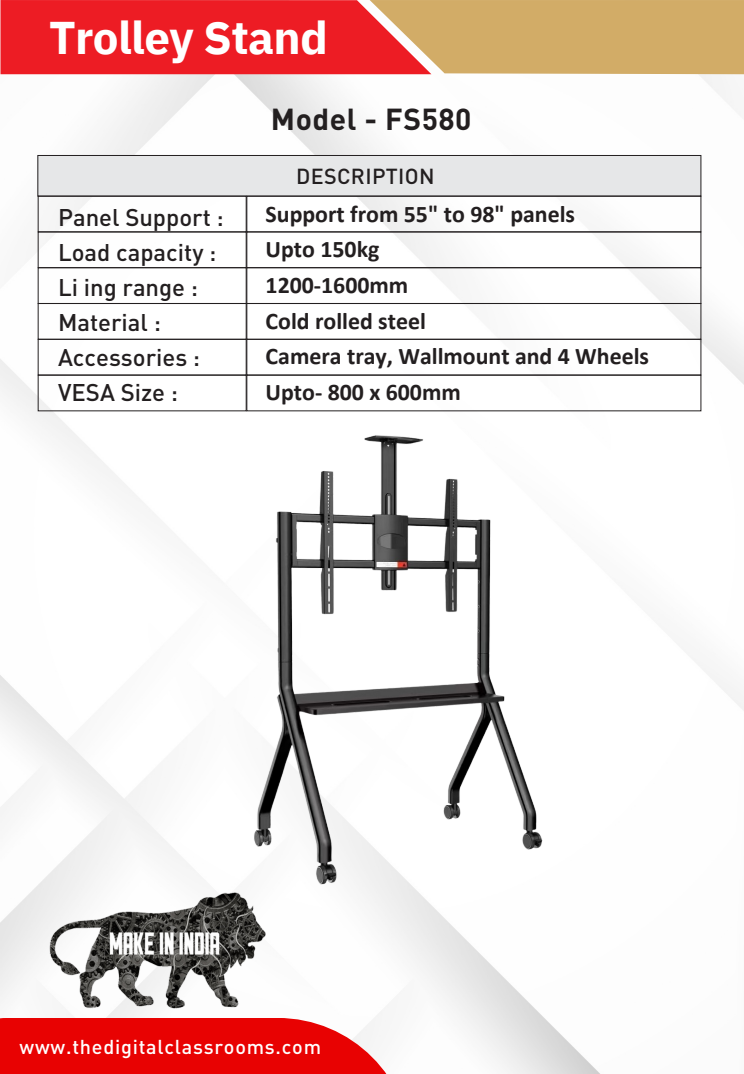
<style>
.page{position:relative;width:744px;height:1074px;background:#fff}
.page>*{position:absolute;margin:0;border:0;box-sizing:border-box;transform-origin:0 0}
.t1{font:700 45.72px "IBM Plex Sans";letter-spacing:-.015em;color:#fff}
.t2{font:700 30px "DIN";letter-spacing:.015em;color:#231f20}
.t3{font:700 23.88px/35.7px "Calibri";color:#231f20}
.t4{font:500 23.88px/35.1px "DIN";color:#231f20}
.t5{font:500 21.48px "DIN";letter-spacing:.015em;color:#231f20}
.t6{font:500 19.84px "DIN";letter-spacing:.04em;color:#fff}
</style>
<div class="page">
<img style="left:0;top:0;width:744px;height:1074px">
<svg style="left:1px;top:0;width:743px;height:74px;background:#e16146"></svg>
<img style="left:196px;top:422px;width:373px;height:474px">
<div style="left:38px;top:155px;width:663px;height:41px;background:#e6e7e8"></div>
<div style="left:38px;top:155px;width:663px;height:41px;border:1px solid #231f20"></div>
<div style="left:247px;top:196px;width:454px;height:36px;border:1px solid #231f20"></div>
<div style="left:247px;top:267px;width:454px;height:37px;border:1px solid #231f20"></div>
<div style="left:247px;top:303px;width:454px;height:37px;border:1px solid #231f20"></div>
<div style="left:247px;top:339px;width:454px;height:36px;border:1px solid #231f20"></div>
<div style="left:247px;top:375px;width:454px;height:36px;border:1px solid #231f20"></div>
<div style="left:38px;top:196px;width:209px;height:36px;border:1px solid #231f20"></div>
<div style="left:38px;top:267px;width:209px;height:37px;border:1px solid #231f20"></div>
<div style="left:38px;top:303px;width:209px;height:37px;border:1px solid #231f20"></div>
<div style="left:38px;top:339px;width:209px;height:36px;border:1px solid #231f20"></div>
<div style="left:38px;top:375px;width:209px;height:36px;border:1px solid #231f20"></div>
<div style="left:0;top:1018px;width:411px;height:56px;background:#e80202"></div>
<img style="left:49px;top:892px;width:216px;height:116px">
<p class="t1" style="left:49px;top:7px;width:280px">Trolley Stand</p>
<h1 class="t2" style="left:271px;top:99px;width:202px">Model - FS580</h1>
<h2 class="t5" style="left:296px;top:163px;width:140px">DESCRIPTION</h2>
<p class="t4" style="left:58px;top:199px;width:167px">Panel Support :<br>Load capacity :<br>Li ing range :<br>Material :<br>Accessories :<br>VESA Size :</p>
<h3 class="t3" style="left:266px;top:198px;width:385px">Support from 55" to 98" panels<br>Upto 150kg<br>1200-1600mm<br>Cold rolled steel<br>Camera tray, Wallmount and 4 Wheels<br>Upto- 800 x 600mm</h3>
<h3 class="t6" style="left:20px;top:1034px;width:303px">www.thedigitalclassrooms.com</h3>
</div>
